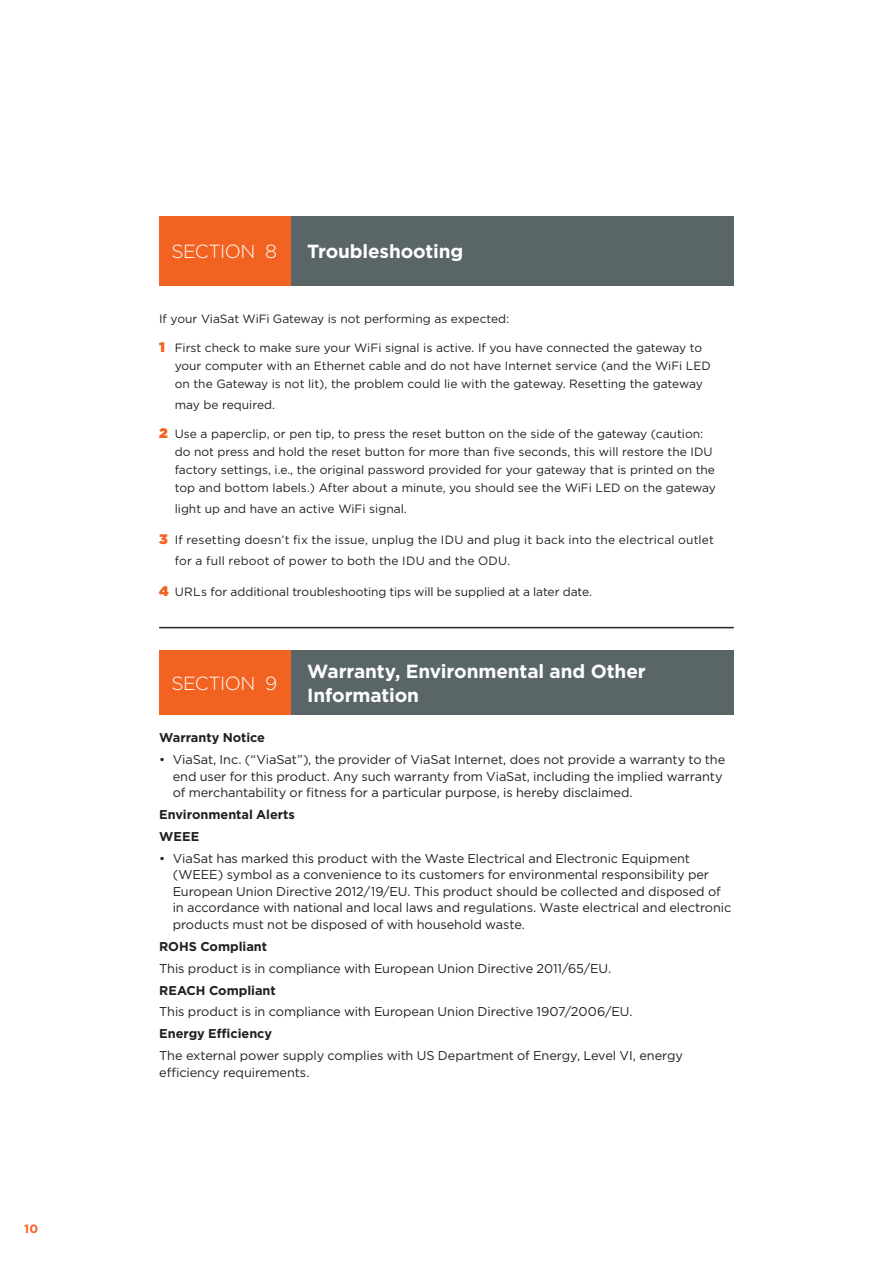
<style>
.page{position:relative;width:893px;height:1263px;background:#fff}
.page>*{position:absolute;margin:0;border:0;box-sizing:border-box;transform-origin:0 0}
.t1{font:700 18.9px/24.2px "Gotham";letter-spacing:-.005em;color:#fff}
.t2{font:300 18.9px "Gotham";letter-spacing:-.03em;color:#fff}
.EXmodemBodyCopy{font:12.75px/16.5px "Gotham";letter-spacing:-.005em;color:#231f20}
.EXmodemBodyCopy-2{font:700 12.75px "Gotham";color:#231f20}
.EXmodemBodyCopy-3{font:12px/18px "Gotham";color:#231f20}
.t3{font:700 12px "Gotham";color:#f26221}
.s1{font-weight:900;font-size:13.8px;color:#f26221}
</style>
<div class="page">
<div style="left:159px;top:216px;width:133px;height:69px;background:#f26221"></div>
<div style="left:292px;top:216px;width:442px;height:69px;background:#5a6568"></div>
<hr style="left:159px;top:627px;width:575px;height:1px;background:#272621">
<div style="left:159px;top:650px;width:133px;height:65px;background:#f26221"></div>
<div style="left:292px;top:650px;width:442px;height:65px;background:#5a6568"></div>
<p class="t3" style="left:24px;top:1220px;width:16px">10</p>
<p class="t2" style="left:172px;top:240px;width:107px">SECTION 8</p>
<p class="t1" style="left:307px;top:239px;width:158px">Troubleshooting</p>
<p class="EXmodemBodyCopy-3" style="left:159px;top:309px;width:352px">If your ViaSat WiFi Gateway is not performing as expected:</p>
<p class="EXmodemBodyCopy-3" style="left:175px;top:338px;width:537px;text-indent:-16px"><span class="s1">1</span> First check to make sure your WiFi signal is active. If you have connected the gateway to your computer with an Ethernet cable and do not have Internet service (and the WiFi LED on the Gateway is not lit), the problem could lie with the gateway. Resetting the gateway</p>
<p class="EXmodemBodyCopy-3" style="left:175px;top:395px;width:102px">may be required.</p>
<p class="EXmodemBodyCopy-3" style="left:175px;top:425px;width:543px;text-indent:-16px"><span class="s1">2</span> Use a paperclip, or pen tip, to press the reset button on the side of the gateway (caution: do not press and hold the reset button for more than five seconds, this will restore the IDU factory settings, i.e., the original password provided for your gateway that is printed on the top and bottom labels.) After about a minute, you should see the WiFi LED on the gateway</p>
<p class="EXmodemBodyCopy-3" style="left:175px;top:499px;width:234px">light up and have an active WiFi signal.</p>
<p class="EXmodemBodyCopy-3" style="left:175px;top:529px;width:541px;line-height:20.7px;text-indent:-16px"><span class="s1">3</span> If resetting doesn’t fix the issue, unplug the IDU and plug it back into the electrical outlet for a full reboot of power to both the IDU and the ODU.</p>
<p class="EXmodemBodyCopy-3" style="left:159px;top:582px;width:434px"><span class="s1">4</span> URLs for additional troubleshooting tips will be supplied at a later date.</p>
<p class="t2" style="left:172px;top:671px;width:107px">SECTION 9</p>
<p class="t1" style="left:307px;top:659px;width:340px">Warranty, Environmental and Other<br>Information</p>
<p class="EXmodemBodyCopy-2" style="left:159px;top:729px;width:107px">Warranty Notice</p>
<p class="EXmodemBodyCopy" style="left:173px;top:751px;width:554px;text-indent:-14px">• ViaSat, Inc. (“ViaSat”), the provider of ViaSat Internet, does not provide a warranty to the end user for this product. Any such warranty from ViaSat, including the implied warranty of merchantability or fitness for a particular purpose, is hereby disclaimed.</p>
<p class="EXmodemBodyCopy-2" style="left:159px;top:806px;width:137px">Environmental Alerts</p>
<p class="EXmodemBodyCopy-2" style="left:159px;top:828px;width:42px">WEEE</p>
<p class="EXmodemBodyCopy" style="left:173px;top:849px;width:560px;text-indent:-14px">• ViaSat has marked this product with the Waste Electrical and Electronic Equipment (WEEE) symbol as a convenience to its customers for environmental responsibility per European Union Directive 2012/19/EU. This product should be collected and disposed of in accordance with national and local laws and regulations. Waste electrical and electronic products must not be disposed of with household waste.</p>
<p class="EXmodemBodyCopy-2" style="left:159px;top:937px;width:109px">ROHS Compliant</p>
<p class="EXmodemBodyCopy" style="left:159px;top:959px;width:453px">This product is in compliance with European Union Directive 2011/65/EU.</p>
<p class="EXmodemBodyCopy-2" style="left:159px;top:981px;width:118px">REACH Compliant</p>
<p class="EXmodemBodyCopy" style="left:159px;top:1003px;width:475px">This product is in compliance with European Union Directive 1907/2006/EU.</p>
<p class="EXmodemBodyCopy-2" style="left:159px;top:1025px;width:114px">Energy Efficiency</p>
<p class="EXmodemBodyCopy" style="left:159px;top:1047px;width:525px">The external power supply complies with US Department of Energy, Level VI, energy efficiency requirements.</p>
</div>
